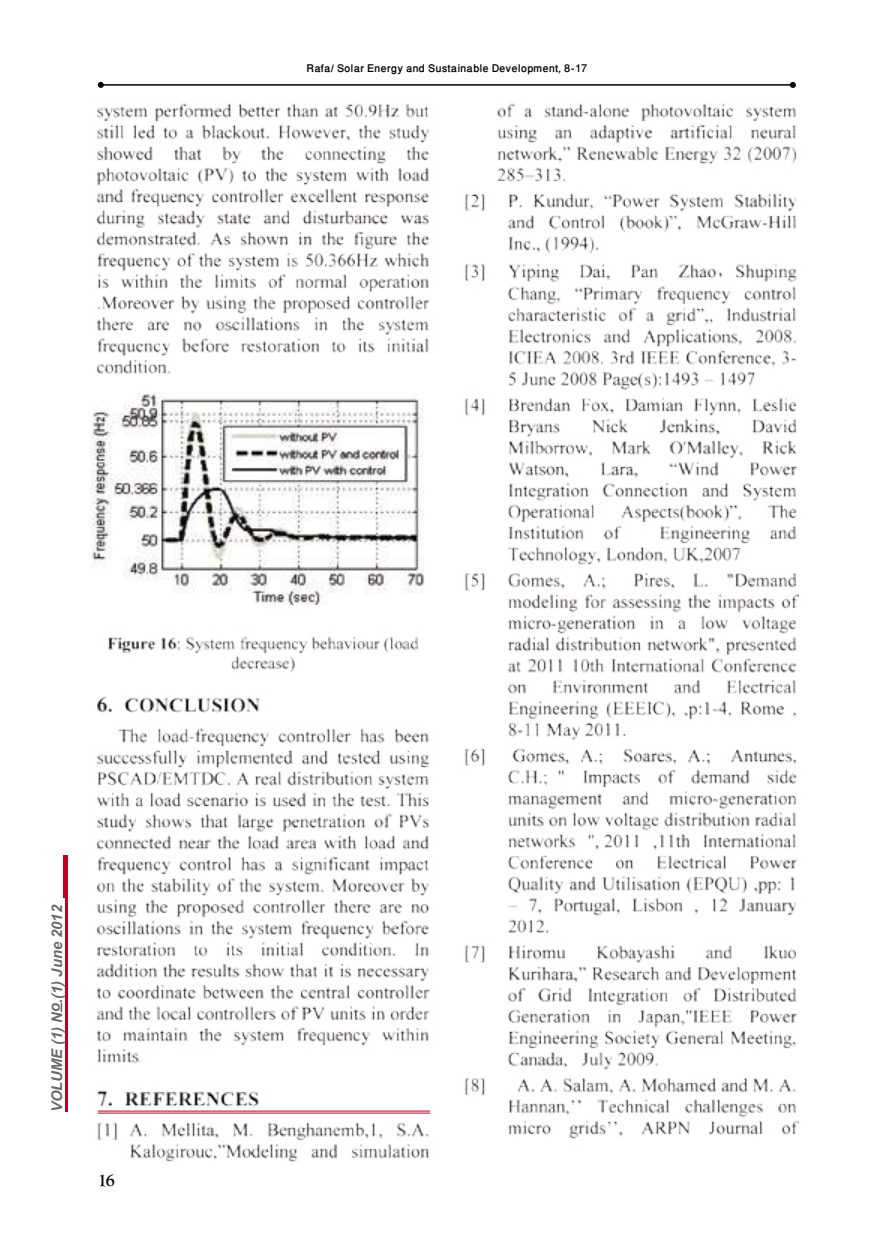
<style>
.page{position:relative;width:893px;height:1234px;background:#fff}
.page>*{position:absolute;margin:0;border:0;box-sizing:border-box;transform-origin:0 0}
.t1{font:700 18px "Goudy Old Style T";color:#000}
.t2{font:500 15px "Win Soft Pro";color:#000}
.t3{font:italic 700 14.7px "Arial";color:#696969}
</style>
<div class="page">
<img style="left:91px;top:103px;width:709px;height:1059px">
<hr style="left:64px;top:855px;width:4px;height:42px;background:#be0027">
<hr style="left:66px;top:897px;width:2px;height:214px;background:#be0027">
<hr style="left:101px;top:84px;width:692px;height:2px;background:#000">
<svg style="left:98px;top:82px;width:6px;height:6px"></svg>
<svg style="left:790px;top:82px;width:6px;height:6px"></svg>
<hr style="left:98px;top:1110px;width:332px;height:1px;background:#be0027">
<hr style="left:98px;top:1112px;width:332px;height:1px;background:#be0027">
<p class="t2" style="left:307px;top:57px;width:282px">Rafa/ Solar Energy and Sustainable Development, 8-17</p>
<p class="t3" style="left:48px;top:1111px;width:208px;rotate:-90deg">VOLUME (1) No.(1) June 2012</p>
<p class="t1" style="left:98px;top:1169px;width:19px">16</p>
</div>
